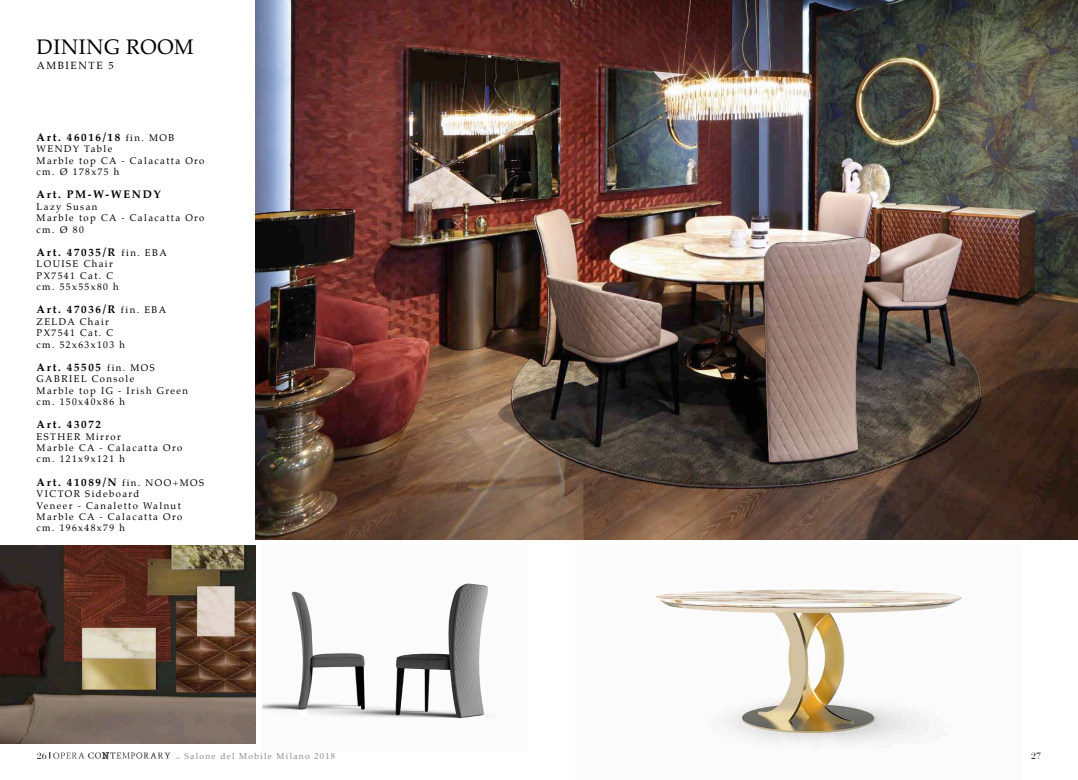
<style>
.page{position:relative;width:1078px;height:780px;background:#fff}
.page>*{position:absolute;margin:0;border:0;box-sizing:border-box;transform-origin:0 0}
.t1{font:20.6px "Palatino";letter-spacing:.03em;color:#000}
.t2{font:700 11px "Palatino";letter-spacing:.15em;color:#000}
.t3{font:10.3px "Palatino";letter-spacing:.15em;color:#000}
.t4{font:9.5px "Palatino";letter-spacing:.15em;color:#000}
.t5{font:9px "Bauer Bodoni Std";color:#000}
.t6{font:8.5px "Palatino";letter-spacing:.15em;color:#878786}
.s1{font-weight:400;font-size:9.5px}
</style>
<div class="page">
<img style="left:655px;top:589px;width:307px;height:158px">
<img style="left:0;top:545px;width:255px;height:198px">
<img style="left:255px;top:0;width:822px;height:540px">
<img style="left:262px;top:583px;width:226px;height:136px">
<svg style="left:50px;top:752px;width:121px;height:6px"></svg>
<p class="t1" style="left:37px;top:30px;width:158px">DINING ROOM</p>
<p class="t3" style="left:37px;top:57px;width:78px">AMBIENTE 5</p>
<p class="t2" style="left:37px;top:128px;width:139px">Art. 46016/18 <span class="s1">fin. MOB</span></p>
<p class="t4" style="left:37px;top:141px;width:77px">WENDY Table</p>
<p class="t4" style="left:37px;top:153px;width:169px">Marble top CA - Calacatta Oro</p>
<p class="t4" style="left:37px;top:164px;width:84px">cm. Ø 178x75 h</p>
<p class="t2" style="left:37px;top:185px;width:126px">Art. PM-W-WENDY</p>
<p class="t4" style="left:37px;top:199px;width:62px">Lazy Susan</p>
<p class="t4" style="left:37px;top:210px;width:169px">Marble top CA - Calacatta Oro</p>
<p class="t4" style="left:37px;top:221px;width:49px">cm. Ø 80</p>
<p class="t2" style="left:37px;top:243px;width:132px">Art. 47035/R <span class="s1">fin. EBA</span></p>
<p class="t4" style="left:37px;top:256px;width:78px">LOUISE Chair</p>
<p class="t4" style="left:37px;top:267px;width:78px">PX7541 Cat. C</p>
<p class="t4" style="left:37px;top:279px;width:84px">cm. 55x55x80 h</p>
<p class="t2" style="left:37px;top:300px;width:131px">Art. 47036/R <span class="s1">fin. EBA</span></p>
<p class="t4" style="left:37px;top:313px;width:74px">ZELDA Chair</p>
<p class="t4" style="left:37px;top:325px;width:78px">PX7541 Cat. C</p>
<p class="t4" style="left:37px;top:336px;width:90px">cm. 52x63x103 h</p>
<p class="t2" style="left:37px;top:357px;width:120px">Art. 45505 <span class="s1">fin. MOS</span></p>
<p class="t4" style="left:37px;top:371px;width:99px">GABRIEL Console</p>
<p class="t4" style="left:37px;top:382px;width:153px">Marble top IG - Irish Green</p>
<p class="t4" style="left:37px;top:394px;width:90px">cm. 150x40x86 h</p>
<p class="t2" style="left:37px;top:415px;width:66px">Art. 43072</p>
<p class="t4" style="left:37px;top:428px;width:86px">ESTHER Mirror</p>
<p class="t4" style="left:37px;top:440px;width:147px">Marble CA - Calacatta Oro</p>
<p class="t4" style="left:37px;top:451px;width:90px">cm. 121x9x121 h</p>
<p class="t2" style="left:37px;top:472px;width:169px">Art. 41089/N <span class="s1">fin. NOO+MOS</span></p>
<p class="t4" style="left:37px;top:486px;width:104px">VICTOR Sideboard</p>
<p class="t4" style="left:37px;top:497px;width:146px">Veneer - Canaletto Walnut</p>
<p class="t4" style="left:37px;top:508px;width:147px">Marble CA - Calacatta Oro</p>
<p class="t4" style="left:37px;top:520px;width:90px">cm. 196x48x79 h</p>
<p class="t5" style="left:37px;top:750px;width:12px">26</p>
<p class="t6" style="left:176px;top:748px;width:161px">_ Salone del Mobile Milano 2018</p>
<p class="t5" style="left:1030px;top:750px;width:12px">27</p>
</div>
